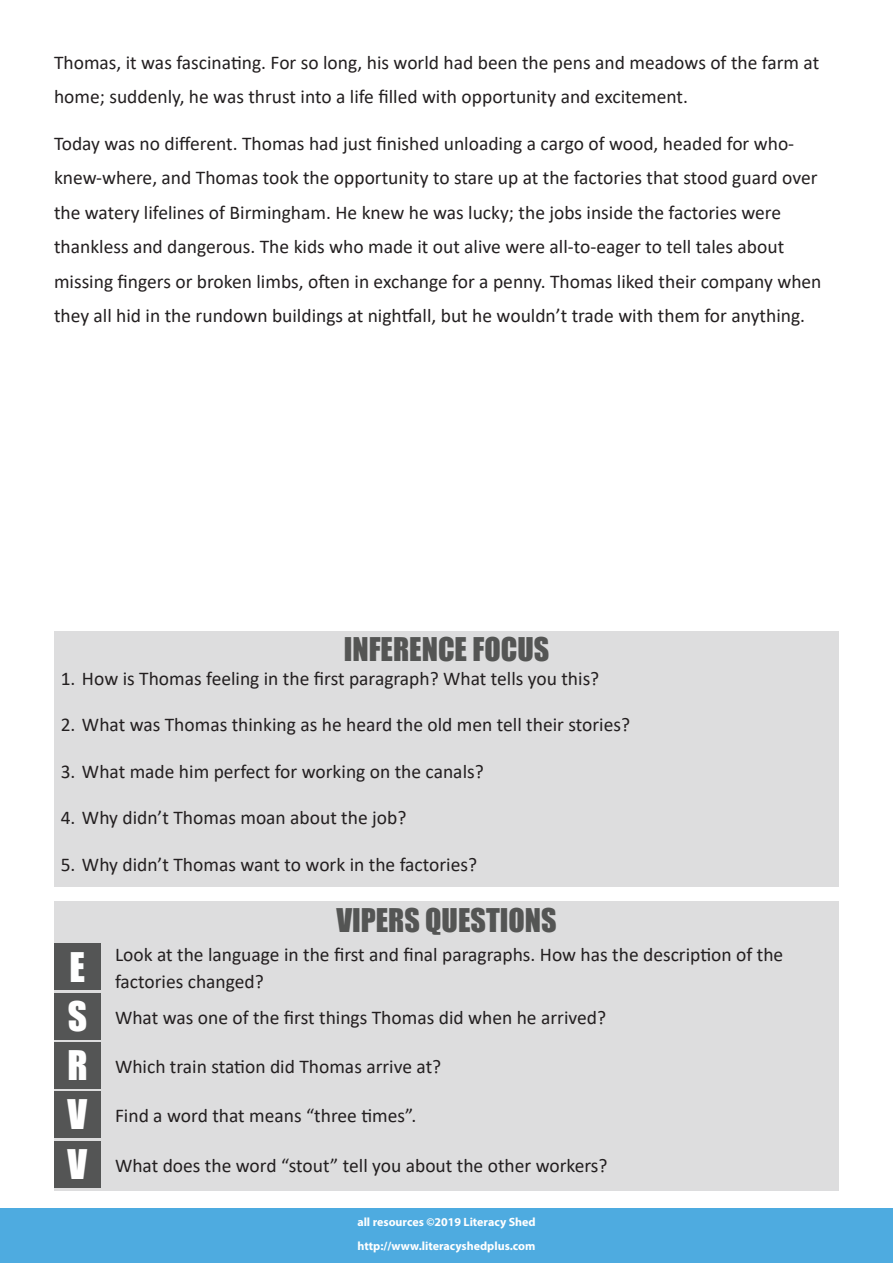
<style>
.page{position:relative;width:893px;height:1263px;background:#fff}
.page>*{position:absolute;margin:0;border:0;box-sizing:border-box;transform-origin:0 0}
.t1{font:37.5px "Impact";color:#fff}
.t2{font:30px "Impact";color:#545554}
.t3{font:19.5px/34.5px "Calibri";color:#231f20}
.t4{font:700 12px/24px "Myriad Pro";color:#fff}
.s1{font-family:"Impact";font-size:37.5px;color:#fff}
</style>
<div class="page">
<div style="left:0;top:1209px;width:893px;height:54px;background:#4eabe0"></div>
<div style="left:54px;top:631px;width:785px;height:255px;background:#ddddde"></div>
<div style="left:54px;top:901px;width:785px;height:290px;background:#ddddde"></div>
<div style="left:54px;top:943px;width:47px;height:47px;background:#545555"></div>
<div style="left:54px;top:993px;width:47px;height:46px;background:#545555"></div>
<div style="left:54px;top:1042px;width:47px;height:47px;background:#545555"></div>
<div style="left:54px;top:1091px;width:47px;height:47px;background:#545555"></div>
<div style="left:54px;top:1141px;width:47px;height:46px;background:#545555"></div>
<p class="t3" style="left:54px;top:44px;width:767px">Thomas, it was fascinating. For so long, his world had been the pens and meadows of the farm at home; suddenly, he was thrust into a life filled with opportunity and excitement.</p>
<p class="t3" style="left:54px;top:125px;width:769px">Today was no different. Thomas had just finished unloading a cargo of wood, headed for who&shy;knew-where, and Thomas took the opportunity to stare up at the factories that stood guard over the watery lifelines of Birmingham. He knew he was lucky; the jobs inside the factories were thankless and dangerous. The kids who made it out alive were all-to-eager to tell tales about missing fingers or broken limbs, often in exchange for a penny. Thomas liked their company when they all hid in the rundown buildings at nightfall, but he wouldn’t trade with them for anything.</p>
<h2 class="t2" style="left:344px;top:625px;width:207px">INFERENCE FOCUS</h2>
<p class="t3" style="left:61px;top:660px;width:540px">1. How is Thomas feeling in the first paragraph? What tells you this?</p>
<p class="t3" style="left:61px;top:707px;width:571px">2. What was Thomas thinking as he heard the old men tell their stories?</p>
<p class="t3" style="left:61px;top:753px;width:425px">3. What made him perfect for working on the canals?</p>
<p class="t3" style="left:61px;top:800px;width:347px">4. Why didn’t Thomas moan about the job?</p>
<p class="t3" style="left:61px;top:846px;width:418px">5. Why didn’t Thomas want to work in the factories?</p>
<h2 class="t2" style="left:336px;top:896px;width:222px">VIPERS QUESTIONS</h2>
<h1 class="t1" style="left:70px;top:938px;width:17px">E</h1>
<p class="t3" style="left:115px;top:940px;width:670px;line-height:27px">Look at the language in the first and final paragraphs. How has the description of the factories changed?</p>
<p class="t3" style="left:68px;top:999px;width:540px"><span class="s1">S</span> What was one of the first things Thomas did when he arrived?</p>
<p class="t3" style="left:67px;top:1048px;width:375px"><span class="s1">R</span> Which train station did Thomas arrive at?</p>
<p class="t3" style="left:68px;top:1098px;width:350px"><span class="s1">V</span> Find a word that means “three times”.</p>
<p class="t3" style="left:68px;top:1147px;width:541px"><span class="s1">V</span> What does the word “stout” tell you about the other workers?</p>
<p class="t4" style="left:357px;top:1209px;width:180px">all resources ©2019 Literacy Shed http://www.literacyshedplus.com</p>
</div>
